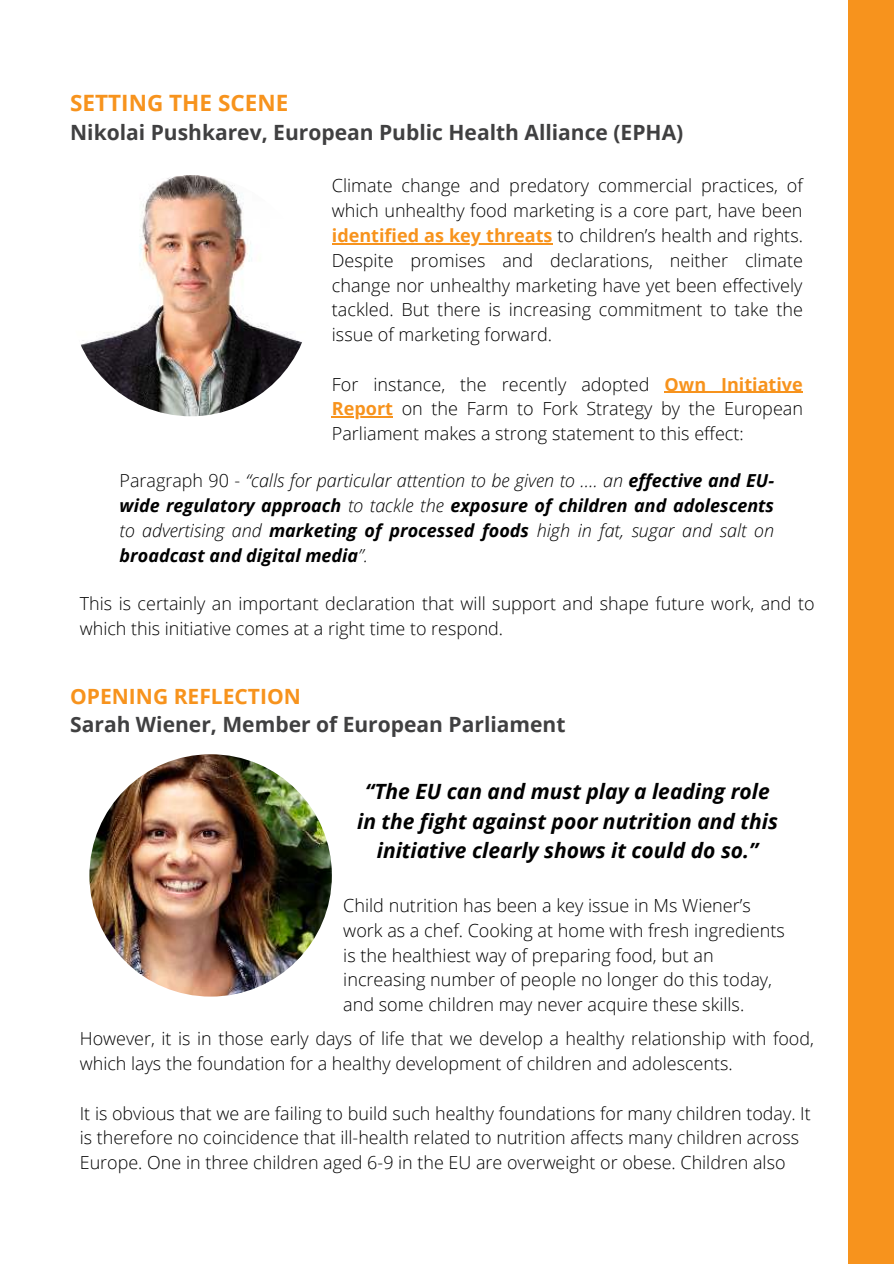
<style>
.page{position:relative;width:894px;height:1264px;background:#fff}
.page>*{position:absolute;margin:0;border:0;box-sizing:border-box;transform-origin:0 0}
.t1{font:700 22.5px "Open Sans";color:#f7931d}
.t2{font:italic 700 21px/29.2px "Open Sans";color:#000;text-align:center}
.t3{font:700 21px "Open Sans";color:#404041}
.t4{font:700 21px "Open Sans";color:#f7931d}
.t5{font:300 18px/24.8px "Open Sans";color:#000}
.t6{font:italic 700 18px/24.8px "Open Sans";color:#000;text-align:justify}
.s1{font-weight:700;color:#f7931d}
.s2{font-weight:300;font-style:normal}
.s3{font-weight:300}
</style>
<div class="page">
<div style="left:848px;top:0;width:45px;height:1263px;background:#f7931d"></div>
<img style="left:70px;top:175px;width:241px;height:241px;border-radius:50%">
<hr style="left:332px;top:243px;width:220px;height:1px;background:#f7931d">
<hr style="left:664px;top:392px;width:138px;height:1px;background:#f7931d">
<hr style="left:332px;top:416px;width:61px;height:1px;background:#f7931d">
<img style="left:89px;top:754px;width:243px;height:242px;border-radius:50%">
<p class="t1" style="left:70px;top:87px;width:220px">SETTING THE SCENE</p>
<p class="t3" style="left:70px;top:118px;width:614px">Nikolai Pushkarev, European Public Health Alliance (EPHA)</p>
<p class="t5" style="left:332px;top:173px;width:472px;text-align:justify">Climate change and predatory commercial practices, of which unhealthy food marketing is a core part, have been <span class="s1">identified as key threats</span> to children’s health and rights.<br>Despite promises and declarations, neither climate change nor unhealthy marketing have yet been effectively tackled. But there is increasing commitment to take the issue of marketing forward.</p>
<p class="t5" style="left:332px;top:371px;width:472px;text-align:justify">For instance, the recently adopted <span class="s1">Own Initiative Report</span> on the Farm to Fork Strategy by the European Parliament makes a strong statement to this effect:</p>
<p class="t6" style="left:120px;top:468px;width:656px"><span class="s2">Paragraph 90 -</span> <span class="s3">“calls for particular attention to be given to …. an</span> effective and EU&shy;wide regulatory approach <span class="s3">to tackle the</span> exposure of children and adolescents <span class="s3">to advertising and</span> marketing of processed foods <span class="s3">high in fat, sugar and salt on </span>broadcast and digital media<span class="s3">”.</span></p>
<p class="t5" style="left:80px;top:591px;width:736px">This is certainly an important declaration that will support and shape future work, and to which this initiative comes at a right time to respond.</p>
<p class="t4" style="left:70px;top:681px;width:232px">OPENING REFLECTION</p>
<p class="t3" style="left:70px;top:709px;width:496px">Sarah Wiener, Member of European Parliament</p>
<p class="t2" style="left:357px;top:776px;width:422px">“The EU can and must play a leading role in the fight against poor nutrition and this initiative clearly shows it could do so.”</p>
<p class="t5" style="left:343px;top:892px;width:443px">Child nutrition has been a key issue in Ms Wiener’s work as a chef. Cooking at home with fresh ingredients is the healthiest way of preparing food, but an increasing number of people no longer do this today, and some children may never acquire these skills.</p>
<p class="t5" style="left:80px;top:1025px;width:735px">However, it is in those early days of life that we develop a healthy relationship with food, which lays the foundation for a healthy development of children and adolescents.</p>
<p class="t5" style="left:80px;top:1100px;width:732px">It is obvious that we are failing to build such healthy foundations for many children today. It is therefore no coincidence that ill-health related to nutrition affects many children across<br>Europe. One in three children aged 6-9 in the EU are overweight or obese. Children also</p>
</div>
